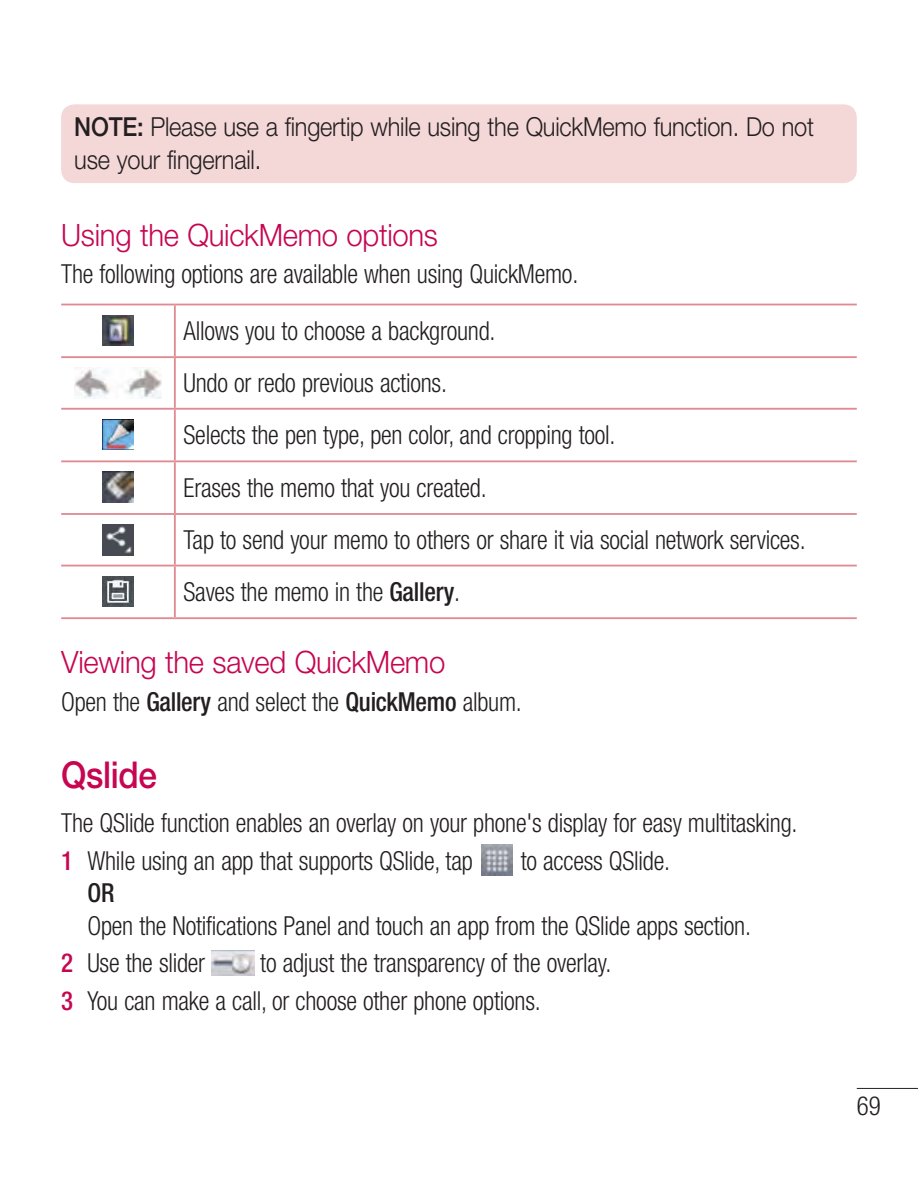
<style>
.page{position:relative;width:918px;height:1188px;background:#fff}
.page>*{position:absolute;margin:0;border:0;box-sizing:border-box;transform-origin:0 0}
.t1{font:500 37.05px "Helvetica Neue LT Pro";letter-spacing:-.01em;color:#c60651;scale:.9 1}
.t2{font:300 30.9px "Helvetica Neue LT Pro";letter-spacing:-.01em;color:#c60651;scale:.95 1}
.t3{font:300 condensed 26.25px/52.2px "Helvetica Neue LT Pro";letter-spacing:-.01em;color:#231f20;scale:.95 1}
.t4{font:300 26.25px/32.4px "Helvetica Neue LT Pro";letter-spacing:-.01em;color:#231f20;scale:.9 1}
.t5{font:500 condensed 26.25px "Helvetica Neue LT Pro";color:#231f20;scale:.95 1}
.s1{font-weight:500}
.s2{font-weight:500;color:#c60651}
</style>
<div class="page">
<hr style="left:857px;top:1088px;width:61px;height:1px;background:#231f20">
<div style="left:61px;top:104px;width:796px;height:79px;background:#f4d7d7;border-radius:13px"></div>
<hr style="left:61px;top:304px;width:114px;height:1px;background:#e08b94">
<hr style="left:175px;top:304px;width:682px;height:1px;background:#e08b94">
<hr style="left:174px;top:305px;width:2px;height:51px;background:#e08b94">
<hr style="left:61px;top:356px;width:114px;height:2px;background:#e08b94">
<hr style="left:175px;top:356px;width:682px;height:2px;background:#e08b94">
<hr style="left:174px;top:358px;width:2px;height:50px;background:#e08b94">
<hr style="left:61px;top:408px;width:114px;height:2px;background:#e08b94">
<hr style="left:175px;top:408px;width:682px;height:2px;background:#e08b94">
<hr style="left:174px;top:410px;width:2px;height:50px;background:#e08b94">
<hr style="left:61px;top:460px;width:114px;height:2px;background:#e08b94">
<hr style="left:175px;top:460px;width:682px;height:2px;background:#e08b94">
<hr style="left:174px;top:462px;width:2px;height:51px;background:#e08b94">
<hr style="left:61px;top:513px;width:114px;height:2px;background:#e08b94">
<hr style="left:175px;top:513px;width:682px;height:2px;background:#e08b94">
<hr style="left:174px;top:515px;width:2px;height:50px;background:#e08b94">
<hr style="left:61px;top:565px;width:114px;height:1px;background:#e08b94">
<hr style="left:175px;top:565px;width:682px;height:1px;background:#e08b94">
<hr style="left:174px;top:566px;width:2px;height:51px;background:#e08b94">
<hr style="left:175px;top:617px;width:682px;height:2px;background:#e08b94">
<hr style="left:61px;top:617px;width:114px;height:2px;background:#e08b94">
<img style="left:103px;top:315px;width:30px;height:31px">
<img style="left:74px;top:368px;width:88px;height:30px">
<img style="left:103px;top:419px;width:30px;height:31px">
<img style="left:103px;top:472px;width:30px;height:30px">
<img style="left:103px;top:524px;width:30px;height:31px">
<img style="left:103px;top:576px;width:30px;height:31px">
<img style="left:481px;top:845px;width:31px;height:30px">
<img style="left:211px;top:951px;width:43px;height:25px">
<p class="t4" style="left:74px;top:113px;width:824px"><span class="s1">NOTE:</span> Please use a fingertip while using the QuickMemo function. Do not use your fingernail.</p>
<p class="t2" style="left:61px;top:223px;width:398px">Using the QuickMemo options</p>
<p class="t3" style="left:184px;top:248px;width:417px;line-height:56.7px;text-indent:-122px">The following options are available when using QuickMemo.<br>Allows you to choose a background.</p>
<p class="t3" style="left:184px;top:359px;width:656px">Undo or redo previous actions.<br>Selects the pen type, pen color, and cropping tool.<br>Erases the memo that you created.<br>Tap to send your memo to others or share it via social network services.<br>Saves the memo in the <span class="s1">Gallery</span>.</p>
<p class="t2" style="left:61px;top:651px;width:406px">Viewing the saved QuickMemo</p>
<p class="t3" style="left:61px;top:678px;width:486px">Open the <span class="s1">Gallery</span> and select the <span class="s1">QuickMemo</span> album.</p>
<h1 class="t1" style="left:61px;top:762px;width:108px">Qslide</h1>
<p class="t3" style="left:61px;top:807px;width:777px;line-height:37.7px">The QSlide function enables an overlay on your phone's display for easy multitasking.<br><span class="s2">1</span> While using an app that supports QSlide, tap</p>
<p class="t3" style="left:521px;top:837px;width:159px">to access QSlide.</p>
<p class="t5" style="left:87px;top:883px;width:30px">OR</p>
<p class="t3" style="left:61px;top:909px;width:728px;line-height:37.7px;text-indent:26px">Open the Notifications Panel and touch an app from the QSlide apps section.<br><span class="s2">2</span> Use the slider</p>
<p class="t3" style="left:61px;top:947px;width:581px;line-height:37.7px;text-indent:199px">to adjust the transparency of the overlay.<br><span class="s2">3</span> You can make a call, or choose other phone options.</p>
<p class="t3" style="left:857px;top:1082px;width:27px">69</p>
</div>
